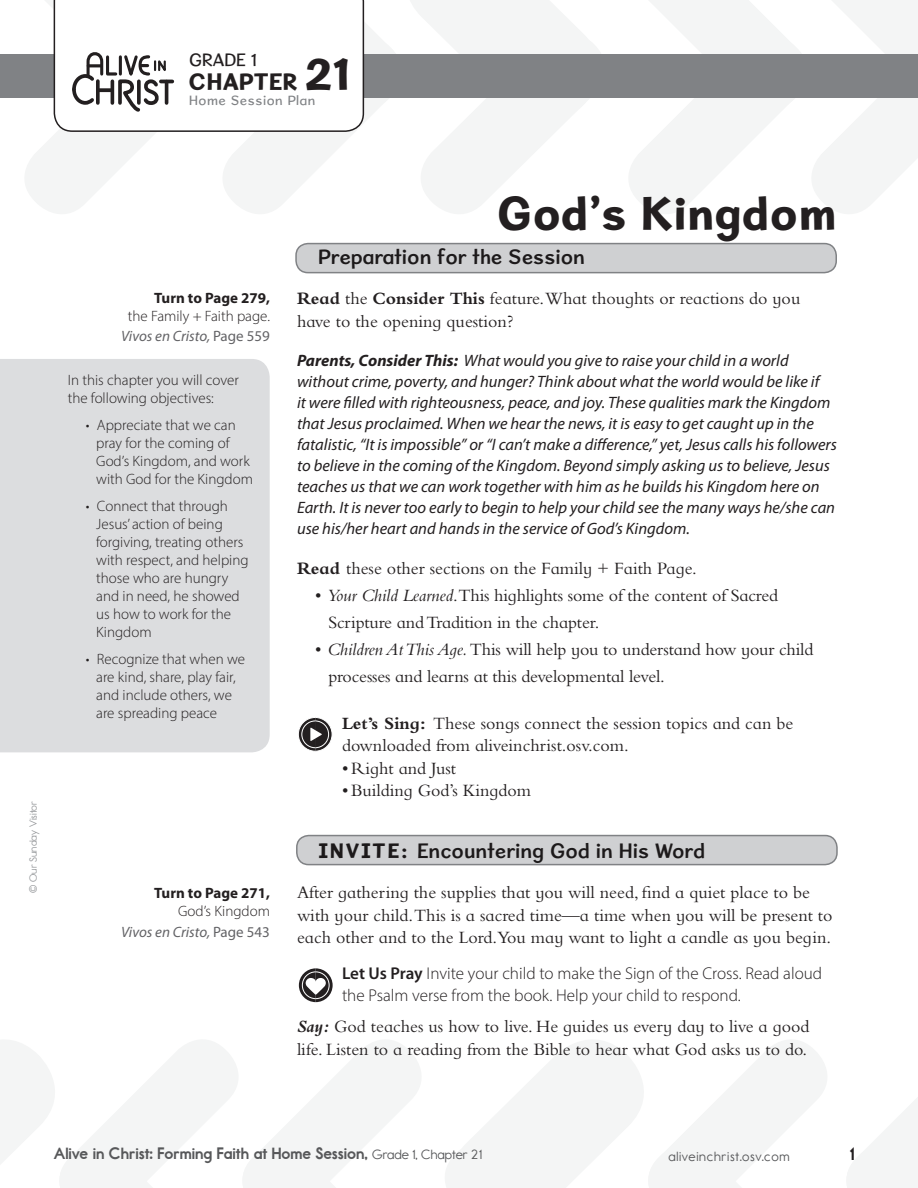
<style>
.page{position:relative;width:918px;height:1188px;background:#fff}
.page>*{position:absolute;margin:0;border:0;box-sizing:border-box;transform-origin:0 0}
.A-head{font:48px "Sweater School Xb";color:#231f20}
.Chapter_Title{font:24px "Sweater School Xb";color:#231f20}
.Head_Bar_Runin{font:21px "Sweater School Sb";color:#231f20}
.Head_Bar_Opener{font:21px "Sweater School Sb";color:#231f20}
.Basel_Text_After_Bar{font:18px/22.5px "Bembo Infant MT Std";color:#231f20}
.Bullet_List{font:18px/27px "Bembo Infant MT Std";letter-spacing:-.01em;color:#231f20}
.Basel_Text_Small_Spa{font:18px/22.5px "Bembo Infant MT Std";color:#231f20}
.Feature_Text_Runin{font:18px/22.5px "Bembo Infant MT Std";color:#231f20}
.Feature_Bullet_List{font:18px "Bembo Infant MT Std";color:#231f20}
.Chapter_Grade{font:18px "Sweater School Rg";color:#231f20}
.Folio{font:18px "Report School Hv";color:#231f20}
.Pray_Feature{font:300 17.1px/21.3px "Myriad Pro";color:#231f20}
.Consider_this_Text{font:italic 16.5px/21px "Myriad Pro";color:#231f20}
.Folio_Left{font:16.5px "Report School Hv";color:#57585a}
.Chapter_Box_BL{font:300 15px/18px "Myriad Pro";color:#231f20}
.Chapter_BoxText{font:300 15px/18px "Myriad Pro";color:#231f20}
.t1{font:italic 15px "Myriad Pro";color:#636366}
.SideBar_Reg{font:300 15px "Myriad Pro";color:#231f20}
.Sidebar_Bold{font:700 15px "Myriad Pro";color:#231f20}
.Folio_Web{font:13.5px "Report School Rg";letter-spacing:.05em;color:#57585a}
.Home_Session{font:13.5px "Sweater School Rg";letter-spacing:.04em;color:#808285}
.Copyright{font:10.5px "Report School Rg";color:#97999c}
.s1{font-size:48px}
.s2{font-style:normal}
.s3{font-weight:700}
.s4{font-style:italic}
.s5{font-family:"Sweater School Xb"}
.s6{font-weight:600}
.s7{font-weight:700;font-style:italic}
.s8{font-family:"Report School Rg";font-size:13.5px}
</style>
<div class="page">
<svg style="left:445px;top:1040px;width:473px;height:148px"></svg>
<svg style="left:0;top:1040px;width:421px;height:148px"></svg>
<svg style="left:629px;top:0;width:289px;height:214px"></svg>
<div style="left:0;top:359px;width:270px;height:393px;background:#dcdddf"></div>
<div style="left:0;top:54px;width:918px;height:44px;background:#808285"></div>
<svg style="left:25px;top:0;width:576px;height:214px"></svg>
<svg style="left:298px;top:717px;width:34px;height:35px"></svg>
<svg style="left:299px;top:968px;width:34px;height:34px"></svg>
<div style="left:297px;top:836px;width:540px;height:29px;background:#cfd0d2;border-radius:12px"></div>
<div style="left:296px;top:835px;width:542px;height:30px;border:2px solid #808285;border-radius:12px"></div>
<div style="left:296px;top:244px;width:540px;height:29px;background:#cfd0d2;border-radius:12px"></div>
<div style="left:296px;top:243px;width:541px;height:30px;border:2px solid #808285;border-radius:12px"></div>
<p class="Chapter_Grade" style="left:189px;top:49px;width:69px">GRADE 1</p>
<p class="Chapter_Title" style="left:189px;top:66px;width:163px">CHAPTER <span class="s1">21</span></p>
<p class="Home_Session" style="left:189px;top:92px;width:128px">Home Session Plan</p>
<p class="Copyright" style="left:27px;top:893px;width:93px;rotate:-90deg">© Our Sunday Visitor</p>
<p class="Sidebar_Bold" style="left:154px;top:289px;width:117px">Turn to Page 279,</p>
<p class="SideBar_Reg" style="left:128px;top:307px;width:144px">the Family + Faith page.</p>
<p class="t1" style="left:121px;top:327px;width:150px">Vivos en Cristo, <span class="s2">Page 559</span></p>
<p class="Chapter_BoxText" style="left:68px;top:371px;width:173px">In this chapter you will cover the following objectives:</p>
<p class="Chapter_Box_BL" style="left:96px;top:416px;width:158px;text-indent:-10px">• Appreciate that we can pray for the coming of<br>God’s Kingdom, and work with God for the Kingdom</p>
<p class="Chapter_Box_BL" style="left:96px;top:497px;width:154px;text-indent:-10px">• Connect that through<br>Jesus’ action of being forgiving, treating others with respect, and helping those who are hungry and in need, he showed us how to work for the<br>Kingdom</p>
<p class="Chapter_Box_BL" style="left:96px;top:650px;width:150px;text-indent:-10px">• Recognize that when we are kind, share, play fair, and include others, we are spreading peace</p>
<p class="Sidebar_Bold" style="left:154px;top:883px;width:117px">Turn to Page 271,</p>
<p class="SideBar_Reg" style="left:178px;top:902px;width:93px">God’s Kingdom</p>
<p class="t1" style="left:121px;top:923px;width:150px">Vivos en Cristo, <span class="s2">Page 543</span></p>
<p class="A-head" style="left:497px;top:183px;width:342px">God’s Kingdom</p>
<p class="Head_Bar_Opener" style="left:318px;top:244px;width:269px">Preparation for the Session</p>
<p class="Basel_Text_After_Bar" style="left:297px;top:287px;width:505px"><span class="s3">Read</span> the <span class="s3">Consider This</span> feature.What thoughts or reactions do you have to the opening question?</p>
<p class="Consider_this_Text" style="left:297px;top:350px;width:542px"><span class="s3">Parents, Consider This:</span> What would you give to raise your child in a world without crime, poverty, and hunger? Think about what the world would be like if<br>it were filled with righteousness, peace, and joy. These qualities mark the Kingdom that Jesus proclaimed. When we hear the news, it is easy to get caught up in the fatalistic, “It is impossible” or “I can’t make a difference,” yet, Jesus calls his followers to believe in the coming of the Kingdom. Beyond simply asking us to believe, Jesus teaches us that we can work together with him as he builds his Kingdom here on Earth. It is never too early to begin to help your child see the many ways he/she can use his/her heart and hands in the service of God’s Kingdom.</p>
<p class="Basel_Text_After_Bar" style="left:297px;top:557px;width:401px"><span class="s3">Read</span> these other sections on the Family + Faith Page.</p>
<p class="Bullet_List" style="left:328px;top:582px;width:451px;text-indent:-14px">• <span class="s4">Your Child Learned</span>.This highlights some of the content of Sacred<br>Scripture and Tradition in the chapter.</p>
<p class="Bullet_List" style="left:328px;top:636px;width:486px;text-indent:-14px">• <span class="s4">Children At This Age.</span> This will help you to understand how your child processes and learns at this developmental level.</p>
<p class="Feature_Text_Runin" style="left:342px;top:712px;width:453px"><span class="s3">Let’s Sing:</span> These songs connect the session topics and can be downloaded from aliveinchrist.osv.com.</p>
<p class="Feature_Bullet_List" style="left:342px;top:758px;width:116px">• Right and Just</p>
<p class="Feature_Bullet_List" style="left:342px;top:780px;width:191px">• Building God’s Kingdom</p>
<p class="Head_Bar_Runin" style="left:319px;top:837px;width:388px"><span class="s5">INVITE:</span> Encountering God in His Word</p>
<p class="Basel_Text_After_Bar" style="left:297px;top:881px;width:537px">After gathering the supplies that you will need, find a quiet place to be with your child.This is a sacred time—a time when you will be present to each other and to the Lord.You may want to light a candle as you begin.</p>
<p class="Pray_Feature" style="left:342px;top:963px;width:482px"><span class="s6">Let Us Pray</span> Invite your child to make the Sign of the Cross. Read aloud the Psalm verse from the book. Help your child to respond.</p>
<p class="Basel_Text_Small_Spa" style="left:297px;top:1015px;width:514px"><span class="s7">Say:</span> God teaches us how to live. He guides us every day to live a good life. Listen to a reading from the Bible to hear what God asks us to do.</p>
<p class="Folio_Left" style="left:54px;top:1143px;width:430px">Alive in Christ: Forming Faith at Home Session, <span class="s8">Grade 1, Chapter 21</span></p>
<p class="Folio_Web" style="left:669px;top:1149px;width:123px">aliveinchrist.osv.com</p>
<p class="Folio" style="left:850px;top:1143px;width:6px">1</p>
</div>
